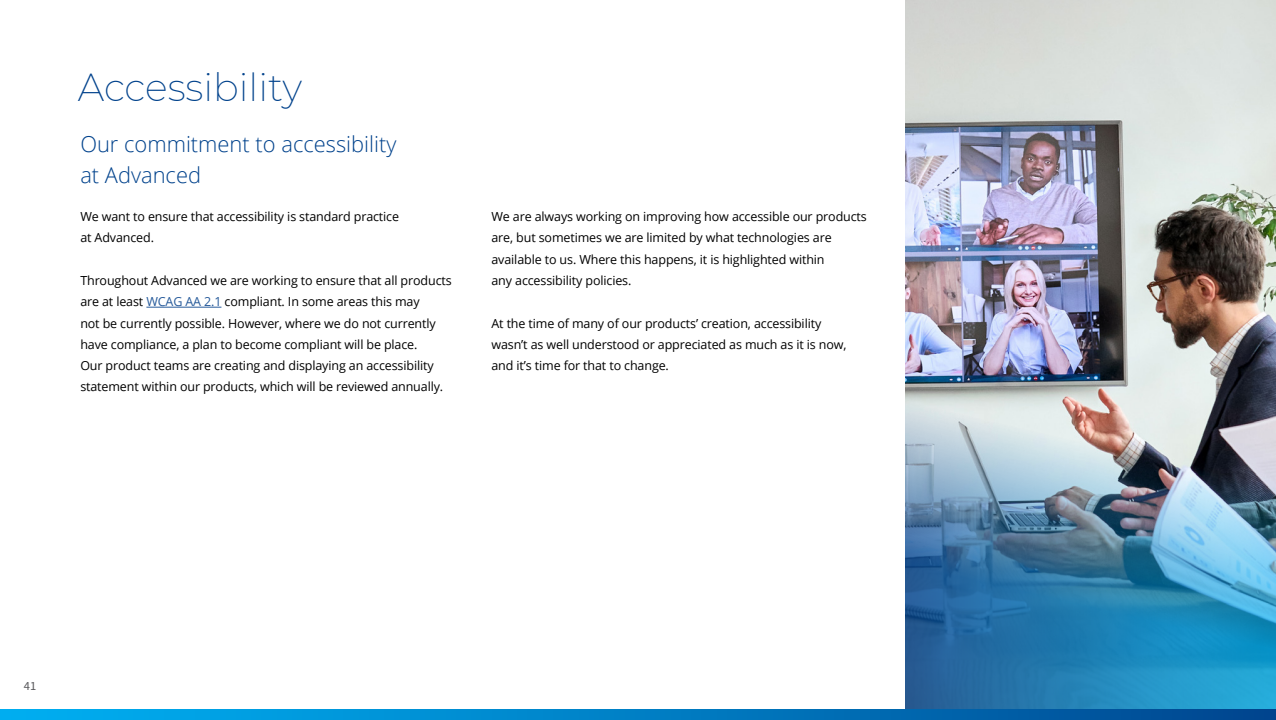
<style>
.page{position:relative;width:1276px;height:720px;background:#fff}
.page>*{position:absolute;margin:0;border:0;box-sizing:border-box;transform-origin:0 0}
.t1{font:200 38.12px "Montserrat";color:#00428c}
.t2{font:300 21.88px/31.2px "Open Sans";color:#00428c}
.t3{font:12.5px/21.2px "Open Sans";letter-spacing:-.01em;color:#000}
.t4{font:12.5px "Source Sans Pro";color:#59595c}
.s1{color:#275b9b}
</style>
<div class="page">
<img style="left:905px;top:0;width:371px;height:217px">
<img style="left:905px;top:217px;width:371px;height:492px">
<svg style="left:0;top:709px;width:1276px;height:10px;background:#007dc2"></svg>
<hr style="left:146px;top:307px;width:75px;height:1px;background:#275b9b">
<h1 class="t1" style="left:78px;top:62px;width:226px">Accessibility</h1>
<h2 class="t2" style="left:80px;top:127px;width:317px">Our commitment to accessibility at Advanced</h2>
<p class="t3" style="left:80px;top:205px;width:320px">We want to ensure that accessibility is standard practice at Advanced.</p>
<p class="t3" style="left:80px;top:269px;width:373px">Throughout Advanced we are working to ensure that all products are at least <span class="s1">WCAG AA 2.1</span> compliant. In some areas this may<br>not be currently possible. However, where we do not currently have compliance, a plan to become compliant will be place.<br>Our product teams are creating and displaying an accessibility statement within our products, which will be reviewed annually.</p>
<p class="t3" style="left:491px;top:205px;width:377px">We are always working on improving how accessible our products are, but sometimes we are limited by what technologies are available to us. Where this happens, it is highlighted within<br>any accessibility policies.</p>
<p class="t3" style="left:491px;top:312px;width:356px">At the time of many of our products’ creation, accessibility wasn’t as well understood or appreciated as much as it is now, and it’s time for that to change.</p>
<p class="t4" style="left:24px;top:676px;width:14px">41</p>
</div>
